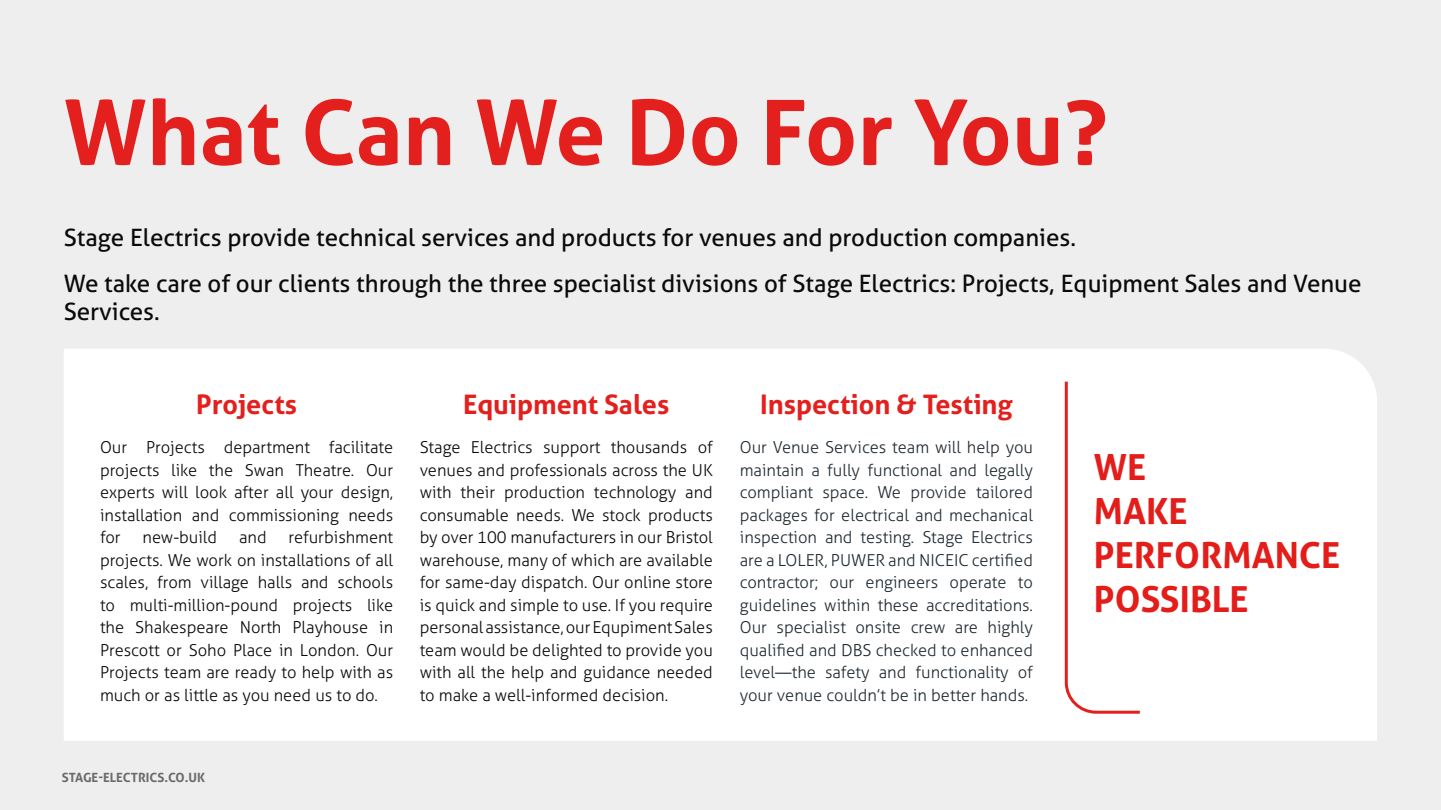
<style>
.page{position:relative;width:1441px;height:810px;background:#fff}
.page>*{position:absolute;margin:0;border:0;box-sizing:border-box;transform-origin:0 0}
.t1{font:700 90px "Aller";color:#e3201d}
.t2{font:700 36px/44px "Aller";color:#e31d1a}
.t3{font:700 27px "Aller";color:#e3201d}
.t4{font:24px/45.8px "Aller";color:#090a0a}
.t5{font:300 16.5px/22.5px "Aller";color:#090a0a;text-align:justify}
.t6{font:300 16.5px/22.5px "Aller";color:#202b32;text-align:justify}
.t7{font:700 12.75px "Aller";color:#6c696c}
</style>
<div class="page">
<div style="left:0;top:0;width:1440px;height:810px;background:#eee"></div>
<div style="left:64px;top:349px;width:1312px;height:392px;background:#fff"></div>
<div style="left:1063px;top:379px;width:79px;height:336px;background:#fff"></div>
<h1 class="t1" style="left:64px;top:75px;width:1045px">What Can We Do For You?</h1>
<h3 class="t4" style="left:64px;top:214px;width:1298px">Stage Electrics provide technical services and products for venues and production companies.<br>We take care of our clients through the three specialist divisions of Stage Electrics: Projects, Equipment Sales and Venue</h3>
<h3 class="t4" style="left:64px;top:289px;width:98px">Services.</h3>
<h3 class="t3" style="left:196px;top:387px;width:102px">Projects</h3>
<p class="t5" style="left:100px;top:436px;width:295px">Our Projects department facilitate projects like the Swan Theatre. Our experts will look after all your design, installation and commissioning needs for</p>
<p class="t5" style="left:100px;top:526px;width:295px;text-indent:188px">refurbishment projects. We work on installations of all scales, from village halls and schools to multi-million-pound projects like the Shakespeare North Playhouse in Prescott or Soho Place in London. Our Projects team are ready to help with as much or as little as you need us to do.</p>
<p class="t5" style="left:143px;top:526px;width:76px">new-build</p>
<p class="t5" style="left:239px;top:526px;width:29px">and</p>
<p class="t7" style="left:62px;top:769px;width:145px">STAGE-ELECTRICS.CO.UK</p>
<h3 class="t3" style="left:463px;top:387px;width:208px">Equipment Sales</h3>
<p class="t5" style="left:419px;top:436px;width:295px">Stage Electrics support thousands of venues and professionals across the UK with their production technology and consumable needs. We stock products by over 100 manufacturers in our Bristol warehouse, many of which are available for same-day dispatch. Our online store is quick and simple to use. If you require personal assistance, our Equpiment Sales team would be delighted to provide you with all the help and guidance needed to make a well-informed decision.</p>
<h3 class="t3" style="left:760px;top:387px;width:254px">Inspection &amp; Testing</h3>
<p class="t6" style="left:739px;top:436px;width:295px">Our Venue Services team will help you maintain a fully functional and legally compliant space. We provide tailored packages for electrical and mechanical inspection and testing. Stage Electrics are a LOLER, PUWER and NICEIC certified contractor; our engineers operate to guidelines within these accreditations.<br>Our specialist onsite crew are highly qualified and DBS checked to enhanced level—the safety and functionality of your venue couldn’t be in better hands.</p>
<h2 class="t2" style="left:1093px;top:445px;width:248px">WE<br>MAKE<br>PERFORMANCE<br>POSSIBLE</h2>
</div>
